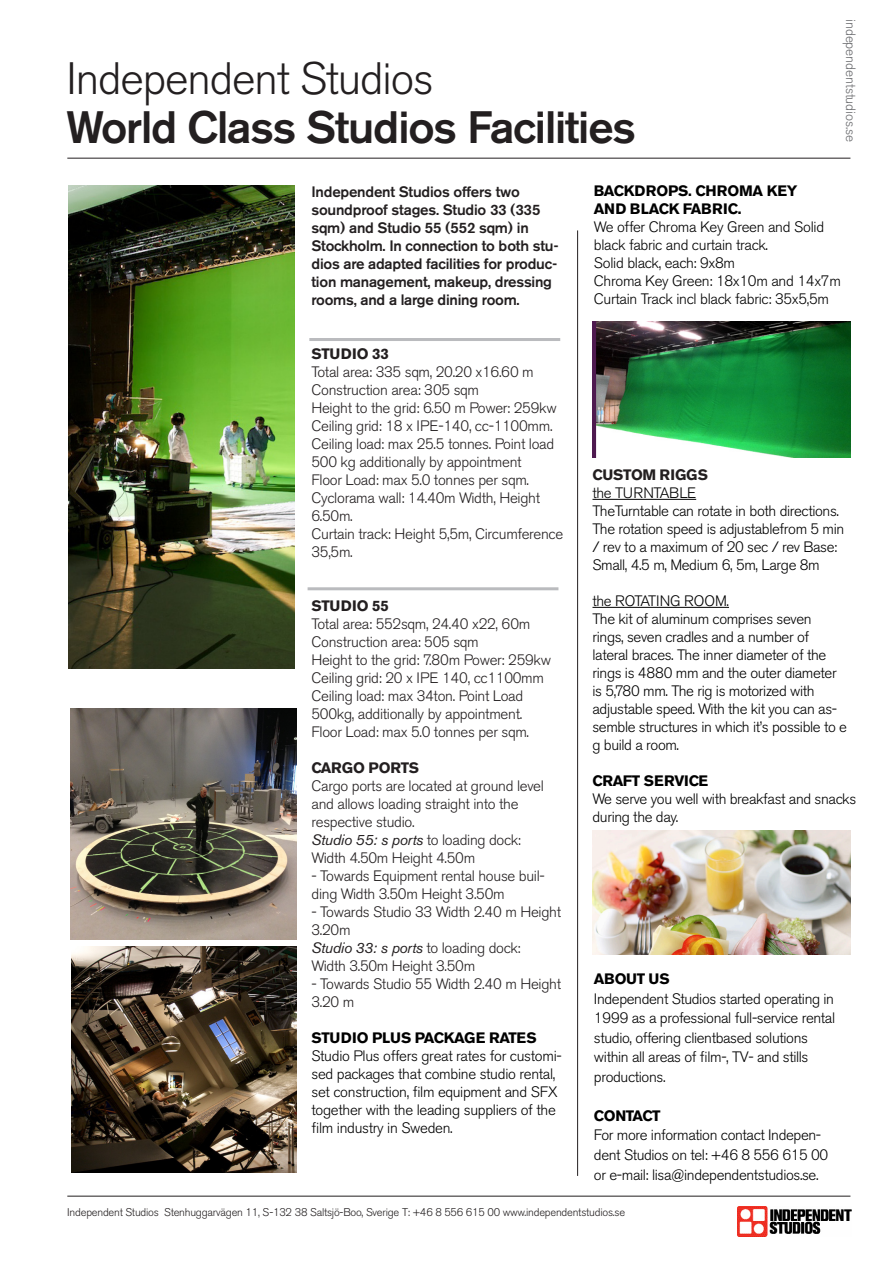
<style>
.page{position:relative;width:893px;height:1263px;background:#fff}
.page>*{position:absolute;margin:0;border:0;box-sizing:border-box;transform-origin:0 0}
.t1{font:500 45px "Akzidenz Grotesk BE";letter-spacing:-.025em;color:#231f20}
.t2{font:300 45px "Akzidenz Grotesk BE";letter-spacing:-.025em;color:#231f20}
.t3{font:300 15px/18px "Akzidenz Grotesk BE";letter-spacing:-.025em;color:#000}
.t4{font:300 15px/18px "Akzidenz Grotesk BE";letter-spacing:-.02em;color:#231f20}
.t5{font:500 15px/18px "Akzidenz Grotesk BE";letter-spacing:-.015em;color:#231f20}
.t6{font:700 15px "Akzidenz Grotesk BE";letter-spacing:-.02em;color:#000}
.t7{font:italic 15px "Akzidenz Grotesk BE";letter-spacing:-.02em;color:#231f20}
.t8{font:700 15px "Akzidenz Grotesk BE";letter-spacing:-.02em;color:#231f20}
.t9{font:300 13.5px "Akzidenz Grotesk BE";letter-spacing:-.01em;color:#6c6d70}
.t10{font:300 11.1px "Akzidenz Grotesk BE";letter-spacing:-.02em;color:#231f20}
.s1{font-weight:300;font-style:normal}
</style>
<div class="page">
<hr style="left:67px;top:1196px;width:783px;height:1px;background:#231f20">
<img style="left:69px;top:186px;width:225px;height:482px">
<img style="left:737px;top:1207px;width:114px;height:30px">
<hr style="left:67px;top:158px;width:783px;height:1px;background:#231f20">
<hr style="left:577px;top:230px;width:1px;height:946px;background:#231f20">
<hr style="left:592px;top:499px;width:104px;height:1px;background:#000">
<hr style="left:592px;top:607px;width:137px;height:1px;background:#000">
<img style="left:592px;top:322px;width:258px;height:136px">
<img style="left:71px;top:708px;width:225px;height:232px">
<img style="left:71px;top:947px;width:226px;height:225px">
<hr style="left:309px;top:338px;width:251px;height:3px;background:#babbbe">
<hr style="left:308px;top:587px;width:250px;height:3px;background:#babbbe">
<img style="left:592px;top:830px;width:258px;height:124px">
<p class="t2" style="left:67px;top:53px;width:369px">Independent Studios</p>
<p class="t1" style="left:67px;top:100px;width:571px">World Class Studios Facilities</p>
<p class="t9" style="left:858px;top:19px;width:125px;rotate:90deg">independentstudios.se</p>
<p class="t5" style="left:311px;top:182px;width:249px">Independent Studios offers two soundproof stages. Studio 33 (335 sqm) and Studio 55 (552 sqm) in Stockholm. In connection to both stu&shy;dios are adapted facilities for produc&shy;tion management, makeup, dressing rooms, and a large dining room.</p>
<p class="t8" style="left:311px;top:345px;width:79px">STUDIO 33</p>
<p class="t4" style="left:311px;top:363px;width:224px">Total area: 335 sqm, 20.20 x16.60 m</p>
<p class="t4" style="left:311px;top:381px;width:169px">Construction area: 305 sqm</p>
<p class="t4" style="left:311px;top:399px;width:247px">Height to the grid: 6.50 m Power: 259kw</p>
<p class="t4" style="left:311px;top:417px;width:243px">Ceiling grid: 18 x IPE-140, cc-1100mm.</p>
<p class="t4" style="left:311px;top:435px;width:244px">Ceiling load: max 25.5 tonnes. Point load<br>500 kg additionally by appointment</p>
<p class="t4" style="left:311px;top:471px;width:219px">Floor Load: max 5.0 tonnes per sqm.</p>
<p class="t4" style="left:311px;top:489px;width:230px">Cyclorama wall: 14.40m Width, Height<br>6.50m.</p>
<p class="t4" style="left:311px;top:525px;width:253px">Curtain track: Height 5,5m, Circumference<br>35,5m.</p>
<p class="t8" style="left:311px;top:597px;width:79px">STUDIO 55</p>
<p class="t4" style="left:311px;top:615px;width:220px">Total area: 552sqm, 24.40 x22, 60m</p>
<p class="t4" style="left:311px;top:633px;width:169px">Construction area: 505 sqm</p>
<p class="t4" style="left:311px;top:651px;width:241px">Height to the grid: 7.80m Power: 259kw</p>
<p class="t4" style="left:311px;top:669px;width:234px">Ceiling grid: 20 x IPE 140, cc1100mm</p>
<p class="t4" style="left:311px;top:687px;width:213px">Ceiling load: max 34ton. Point Load</p>
<p class="t4" style="left:311px;top:705px;width:212px">500kg, additionally by appointment.</p>
<p class="t4" style="left:311px;top:723px;width:219px">Floor Load: max 5.0 tonnes per sqm.</p>
<p class="t8" style="left:311px;top:759px;width:109px">CARGO PORTS</p>
<p class="t4" style="left:311px;top:777px;width:234px">Cargo ports are located at ground level</p>
<p class="t4" style="left:311px;top:795px;width:209px">and allows loading straight into the</p>
<p class="t4" style="left:311px;top:813px;width:105px">respective studio.</p>
<p class="t7" style="left:311px;top:830px;width:211px">Studio 55: s ports <span class="s1">to loading dock:</span></p>
<p class="t4" style="left:311px;top:849px;width:165px">Width 4.50m Height 4.50m</p>
<p class="t4" style="left:311px;top:867px;width:235px">- Towards Equipment rental house buil&shy;ding Width 3.50m Height 3.50m</p>
<p class="t4" style="left:311px;top:903px;width:251px">- Towards Studio 33 Width 2.40 m Height<br>3.20m</p>
<p class="t7" style="left:311px;top:938px;width:211px">Studio 33: s ports <span class="s1">to loading dock:</span></p>
<p class="t4" style="left:311px;top:957px;width:165px">Width 3.50m Height 3.50m</p>
<p class="t4" style="left:311px;top:975px;width:251px">- Towards Studio 55 Width 2.40 m Height<br>3.20 m</p>
<p class="t6" style="left:311px;top:1029px;width:227px">STUDIO PLUS PACKAGE RATES</p>
<p class="t3" style="left:311px;top:1047px;width:252px">Studio Plus offers great rates for customi&shy;sed packages that combine studio rental, set construction, film equipment and SFX together with the leading suppliers of the film industry in Sweden.</p>
<p class="t6" style="left:594px;top:182px;width:205px">BACKDROPS. CHROMA KEY</p>
<p class="t6" style="left:594px;top:200px;width:149px">AND BLACK FABRIC.</p>
<p class="t3" style="left:594px;top:218px;width:232px">We offer Chroma Key Green and Solid black fabric and curtain track.</p>
<p class="t3" style="left:594px;top:254px;width:143px">Solid black, each: 9x8m</p>
<p class="t3" style="left:594px;top:272px;width:248px">Chroma Key Green: 18x10m and 14x7m</p>
<p class="t3" style="left:594px;top:290px;width:237px">Curtain Track incl black fabric: 35x5,5m</p>
<p class="t8" style="left:592px;top:466px;width:117px">CUSTOM RIGGS</p>
<p class="t3" style="left:592px;top:484px;width:105px">the TURNTABLE</p>
<p class="t3" style="left:592px;top:502px;width:253px">TheTurntable can rotate in both directions.<br>The rotation speed is adjustablefrom 5 min / rev to a maximum of 20 sec / rev Base:<br>Small, 4.5 m, Medium 6, 5m, Large 8m</p>
<p class="t3" style="left:592px;top:592px;width:138px">the ROTATING ROOM.</p>
<p class="t3" style="left:592px;top:610px;width:221px">The kit of aluminum comprises seven</p>
<p class="t3" style="left:592px;top:628px;width:218px">rings, seven cradles and a number of</p>
<p class="t3" style="left:592px;top:646px;width:235px">lateral braces. The inner diameter of the</p>
<p class="t3" style="left:592px;top:664px;width:246px">rings is 4880 mm and the outer diameter</p>
<p class="t3" style="left:592px;top:682px;width:224px">is 5,780 mm. The rig is motorized with</p>
<p class="t3" style="left:592px;top:700px;width:256px">adjustable speed. With the kit you can as&shy;semble structures in which it’s possible to e g build a room.</p>
<p class="t6" style="left:592px;top:772px;width:117px">CRAFT SERVICE</p>
<p class="t3" style="left:592px;top:790px;width:265px">We serve you well with breakfast and snacks during the day.</p>
<p class="t6" style="left:594px;top:970px;width:77px">ABOUT US</p>
<p class="t3" style="left:594px;top:989px;width:243px;line-height:19.5px">Independent Studios started operating in 1999 as a professional full-service rental studio, offering clientbased solutions within all areas of film-, TV- and stills productions.</p>
<p class="t6" style="left:594px;top:1107px;width:68px">CONTACT</p>
<p class="t3" style="left:594px;top:1126px;width:236px;line-height:19.5px">For more information contact Indepen&shy;dent Studios on tel: +46 8 556 615 00</p>
<p class="t3" style="left:594px;top:1165px;width:226px">or e-mail: lisa@independentstudios.se.</p>
<p class="t10" style="left:67px;top:1206px;width:559px">Independent Studios Stenhuggarvägen 11, S-132 38 Saltsjö-Boo, Sverige T: +46 8 556 615 00 www.independentstudios.se</p>
</div>
